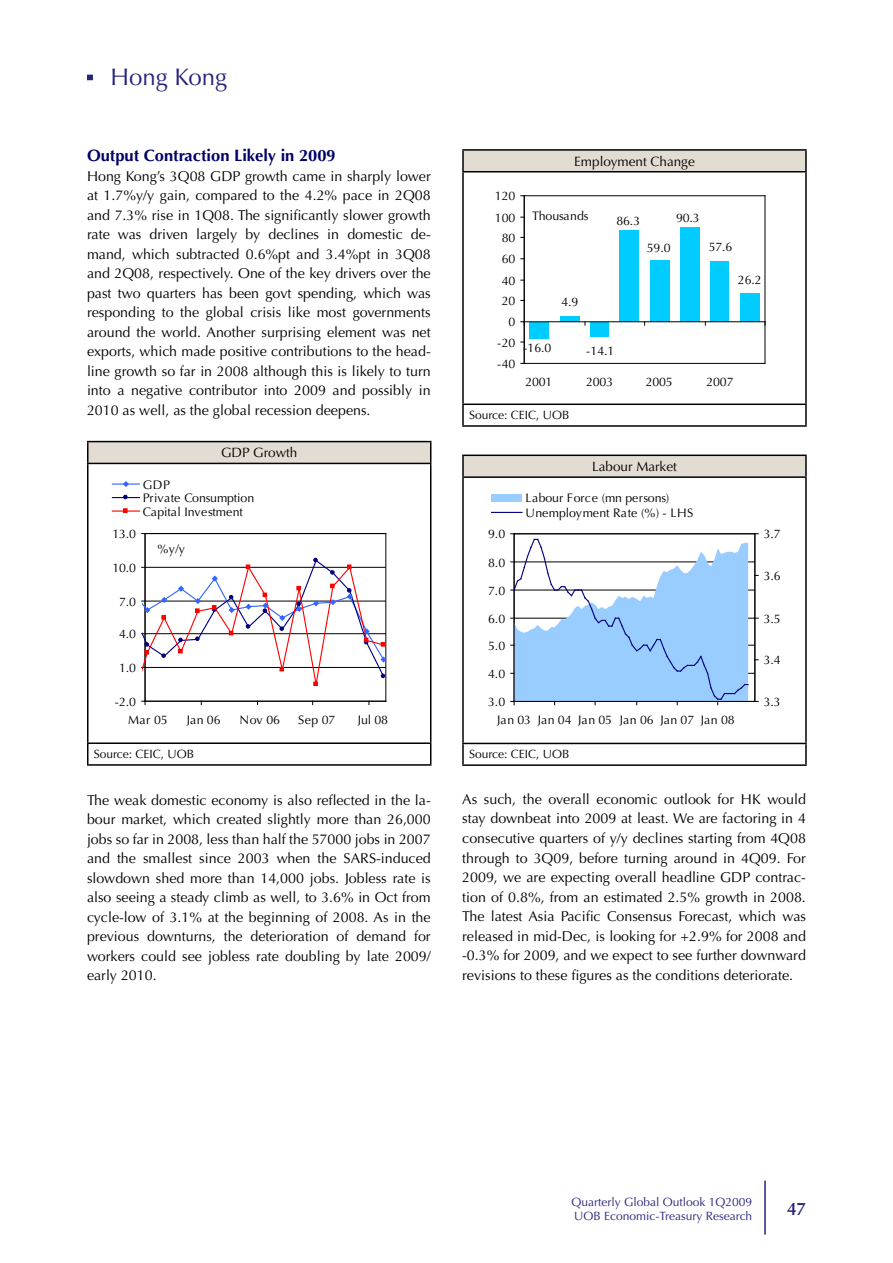
<style>
.page{position:relative;width:893px;height:1263px;background:#fff}
.page>*{position:absolute;margin:0;border:0;box-sizing:border-box;transform-origin:0 0}
.t1{font:24px "Optima";color:#26247b}
.t2{font:600 18px "Optima";color:#26247b}
.t3{font:700 16.5px "Optima";color:#006}
.t4{font:14.25px/19.5px "Optima";color:#000;text-align:justify}
.t5{font:13.5px "Optima";color:#000}
.t6{font:12.3px/13.5px "Optima";letter-spacing:-.01em;color:#000}
.t7{font:12px/14.4px "Optima";color:#26247b}
.t8{font:12px "Optima";color:#000}
</style>
<div class="page">
<hr style="left:764px;top:1181px;width:2px;height:54px;background:#26247b">
<svg style="left:87px;top:75px;width:6px;height:5px"></svg>
<div style="left:88px;top:442px;width:343px;height:21px;background:#e2dcd2"></div>
<hr style="left:87px;top:441px;width:344px;height:1px;background:#000">
<svg style="left:87px;top:442px;width:1px;height:21px"></svg>
<svg style="left:430px;top:442px;width:1px;height:21px"></svg>
<hr style="left:87px;top:463px;width:344px;height:1px;background:#000">
<hr style="left:87px;top:464px;width:1px;height:278px;background:#000">
<hr style="left:430px;top:464px;width:1px;height:278px;background:#000">
<hr style="left:87px;top:742px;width:344px;height:2px;background:#000">
<svg style="left:87px;top:744px;width:1px;height:20px"></svg>
<svg style="left:430px;top:744px;width:1px;height:20px"></svg>
<hr style="left:87px;top:764px;width:344px;height:2px;background:#000">
<hr style="left:145px;top:533px;width:241px;height:1px;background:#000">
<hr style="left:386px;top:533px;width:1px;height:168px;background:#000">
<hr style="left:145px;top:533px;width:1px;height:168px;background:#000">
<svg style="left:142px;top:558px;width:245px;height:146px"></svg>
<hr style="left:112px;top:483px;width:27px;height:2px;background:#36f">
<svg style="left:122px;top:481px;width:8px;height:6px"></svg>
<svg style="left:112px;top:495px;width:27px;height:4px"></svg>
<hr style="left:112px;top:510px;width:27px;height:2px;background:#f00">
<svg style="left:123px;top:508px;width:5px;height:5px"></svg>
<div style="left:463px;top:150px;width:343px;height:22px;background:#e2dcd2"></div>
<hr style="left:462px;top:149px;width:345px;height:2px;background:#000">
<hr style="left:462px;top:151px;width:2px;height:20px;background:#000">
<hr style="left:805px;top:151px;width:2px;height:20px;background:#000">
<hr style="left:462px;top:171px;width:345px;height:1px;background:#000">
<hr style="left:462px;top:172px;width:2px;height:231px;background:#000">
<hr style="left:805px;top:172px;width:2px;height:231px;background:#000">
<hr style="left:462px;top:403px;width:345px;height:2px;background:#000">
<hr style="left:462px;top:405px;width:2px;height:20px;background:#000">
<hr style="left:805px;top:405px;width:2px;height:20px;background:#000">
<hr style="left:462px;top:425px;width:345px;height:2px;background:#000">
<hr style="left:524px;top:195px;width:241px;height:1px;background:#000">
<hr style="left:765px;top:196px;width:1px;height:167px;background:#000">
<hr style="left:524px;top:363px;width:241px;height:1px;background:#000">
<div style="left:530px;top:322px;width:19px;height:17px;background:#0cf"></div>
<div style="left:560px;top:316px;width:19px;height:6px;background:#0cf"></div>
<div style="left:591px;top:322px;width:18px;height:14px;background:#0cf"></div>
<div style="left:620px;top:231px;width:19px;height:91px;background:#0cf"></div>
<div style="left:650px;top:260px;width:19px;height:62px;background:#0cf"></div>
<div style="left:681px;top:227px;width:19px;height:95px;background:#0cf"></div>
<div style="left:711px;top:261px;width:18px;height:61px;background:#0cf"></div>
<div style="left:740px;top:294px;width:19px;height:28px;background:#0cf"></div>
<hr style="left:524px;top:196px;width:1px;height:167px;background:#000">
<hr style="left:524px;top:321px;width:241px;height:1px;background:#000">
<div style="left:463px;top:455px;width:343px;height:22px;background:#e2dcd2"></div>
<hr style="left:462px;top:454px;width:345px;height:2px;background:#000">
<hr style="left:462px;top:456px;width:2px;height:20px;background:#000">
<hr style="left:805px;top:456px;width:2px;height:20px;background:#000">
<hr style="left:462px;top:476px;width:345px;height:2px;background:#000">
<hr style="left:462px;top:478px;width:2px;height:265px;background:#000">
<hr style="left:805px;top:478px;width:2px;height:265px;background:#000">
<hr style="left:462px;top:743px;width:345px;height:1px;background:#000">
<hr style="left:462px;top:744px;width:2px;height:20px;background:#000">
<hr style="left:805px;top:744px;width:2px;height:20px;background:#000">
<hr style="left:462px;top:764px;width:345px;height:2px;background:#000">
<div style="left:514px;top:534px;width:241px;height:167px;background:linear-gradient(to bottom,#fdffff,#f4f6fa)"></div>
<hr style="left:514px;top:673px;width:241px;height:1px;background:#000">
<hr style="left:514px;top:645px;width:241px;height:1px;background:#000">
<hr style="left:514px;top:618px;width:241px;height:1px;background:#000">
<hr style="left:514px;top:590px;width:241px;height:1px;background:#000">
<hr style="left:514px;top:562px;width:241px;height:1px;background:#000">
<hr style="left:514px;top:533px;width:241px;height:1px;background:#000">
<hr style="left:514px;top:701px;width:241px;height:1px;background:#000">
<svg style="left:511px;top:533px;width:237px;height:172px"></svg>
<hr style="left:755px;top:534px;width:1px;height:167px;background:#000">
<div style="left:492px;top:494px;width:30px;height:8px;background:#9cf"></div>
<hr style="left:492px;top:512px;width:30px;height:1px;background:#000080">
<h1 class="t1" style="left:111px;top:63px;width:118px">Hong Kong</h1>
<p class="t3" style="left:87px;top:146px;width:250px">Output Contraction Likely in 2009</p>
<p class="t4" style="left:87px;top:166px;width:345px">Hong Kong’s 3Q08 GDP growth came in sharply lower at 1.7%y/y gain, compared to the 4.2% pace in 2Q08 and 7.3% rise in 1Q08. The significantly slower growth rate was driven largely by declines in domestic de&shy;mand, which subtracted 0.6%pt and 3.4%pt in 3Q08 and 2Q08, respectively. One of the key drivers over the past two quarters has been govt spending, which was responding to the global crisis like most governments around the world. Another surprising element was net exports, which made positive contributions to the head&shy;line growth so far in 2008 although this is likely to turn into a negative contributor into 2009 and possibly in 2010 as well, as the global recession deepens.</p>
<p class="t5" style="left:221px;top:445px;width:78px">GDP Growth</p>
<p class="t6" style="left:143px;top:478px;width:113px">GDP<br>Private Consumption<br>Capital Investment</p>
<p class="t6" style="left:157px;top:542px;width:29px">%y/y</p>
<p class="t6" style="left:112px;top:527px;width:25px">13.0</p>
<p class="t6" style="left:112px;top:561px;width:25px">10.0</p>
<p class="t6" style="left:119px;top:595px;width:19px">7.0</p>
<p class="t6" style="left:119px;top:628px;width:19px">4.0</p>
<p class="t6" style="left:119px;top:661px;width:19px">1.0</p>
<p class="t6" style="left:115px;top:695px;width:23px">-2.0</p>
<p class="t6" style="left:128px;top:713px;width:41px">Mar 05</p>
<p class="t6" style="left:187px;top:713px;width:35px">Jan 06</p>
<p class="t6" style="left:240px;top:713px;width:42px">Nov 06</p>
<p class="t6" style="left:298px;top:713px;width:39px">Sep 07</p>
<p class="t6" style="left:358px;top:713px;width:32px">Jul 08</p>
<p class="t8" style="left:94px;top:747px;width:102px">Source: CEIC, UOB</p>
<p class="t4" style="left:87px;top:790px;width:345px">The weak domestic economy is also reflected in the la&shy;bour market, which created slightly more than 26,000 jobs so far in 2008, less than half the 57000 jobs in 2007 and the smallest since 2003 when the SARS-induced slowdown shed more than 14,000 jobs. Jobless rate is also seeing a steady climb as well, to 3.6% in Oct from cycle-low of 3.1% at the beginning of 2008. As in the previous downturns, the deterioration of demand for workers could see jobless rate doubling by late 2009/ early 2010.</p>
<p class="t5" style="left:574px;top:153px;width:122px">Employment Change</p>
<p class="t6" style="left:495px;top:190px;width:22px">120</p>
<p class="t6" style="left:495px;top:211px;width:22px">100</p>
<p class="t6" style="left:502px;top:231px;width:15px">80</p>
<p class="t6" style="left:502px;top:253px;width:15px">60</p>
<p class="t6" style="left:502px;top:274px;width:15px">40</p>
<p class="t6" style="left:502px;top:294px;width:15px">20</p>
<p class="t6" style="left:508px;top:316px;width:8px">0</p>
<p class="t6" style="left:497px;top:336px;width:20px">-20</p>
<p class="t6" style="left:497px;top:357px;width:20px">-40</p>
<p class="t6" style="left:532px;top:209px;width:58px">Thousands</p>
<p class="t6" style="left:561px;top:295px;width:19px">4.9</p>
<p class="t6" style="left:616px;top:214px;width:25px">86.3</p>
<p class="t6" style="left:676px;top:211px;width:25px">90.3</p>
<p class="t6" style="left:647px;top:241px;width:25px">59.0</p>
<p class="t6" style="left:709px;top:240px;width:25px">57.6</p>
<p class="t6" style="left:738px;top:273px;width:25px">26.2</p>
<p class="t6" style="left:523px;top:341px;width:30px">-16.0</p>
<p class="t6" style="left:586px;top:344px;width:30px">-14.1</p>
<p class="t6" style="left:525px;top:375px;width:29px">2001</p>
<p class="t6" style="left:586px;top:375px;width:29px">2003</p>
<p class="t6" style="left:646px;top:375px;width:29px">2005</p>
<p class="t6" style="left:706px;top:375px;width:29px">2007</p>
<p class="t8" style="left:469px;top:408px;width:102px">Source: CEIC, UOB</p>
<p class="t5" style="left:592px;top:459px;width:86px">Labour Market</p>
<p class="t6" style="left:488px;top:528px;width:19px">9.0</p>
<p class="t6" style="left:488px;top:556px;width:19px">8.0</p>
<p class="t6" style="left:488px;top:584px;width:19px">7.0</p>
<p class="t6" style="left:488px;top:612px;width:19px">6.0</p>
<p class="t6" style="left:488px;top:639px;width:19px">5.0</p>
<p class="t6" style="left:488px;top:667px;width:19px">4.0</p>
<p class="t6" style="left:488px;top:695px;width:19px">3.0</p>
<p class="t6" style="left:525px;top:491px;width:170px;line-height:14.7px">Labour Force (mn persons)<br>Unemployment Rate (%) - LHS</p>
<p class="t6" style="left:497px;top:713px;width:239px">Jan 03 Jan 04 Jan 05 Jan 06 Jan 07 Jan 08</p>
<p class="t6" style="left:764px;top:528px;width:19px">3.7</p>
<p class="t6" style="left:764px;top:569px;width:19px">3.6</p>
<p class="t6" style="left:764px;top:612px;width:19px">3.5</p>
<p class="t6" style="left:764px;top:654px;width:19px">3.4</p>
<p class="t6" style="left:764px;top:695px;width:19px">3.3</p>
<p class="t8" style="left:469px;top:747px;width:102px">Source: CEIC, UOB</p>
<p class="t4" style="left:462px;top:790px;width:345px">As such, the overall economic outlook for HK would stay downbeat into 2009 at least. We are factoring in 4 consecutive quarters of y/y declines starting from 4Q08 through to 3Q09, before turning around in 4Q09. For 2009, we are expecting overall headline GDP contrac&shy;tion of 0.8%, from an estimated 2.5% growth in 2008.<br>The latest Asia Pacific Consensus Forecast, which was released in mid-Dec, is looking for +2.9% for 2008 and -0.3% for 2009, and we expect to see further downward revisions to these figures as the conditions deteriorate.</p>
<p class="t7" style="left:571px;top:1194px;width:182px">Quarterly Global Outlook 1Q2009<br>UOB Economic-Treasury Research</p>
<p class="t2" style="left:787px;top:1198px;width:20px">47</p>
</div>
